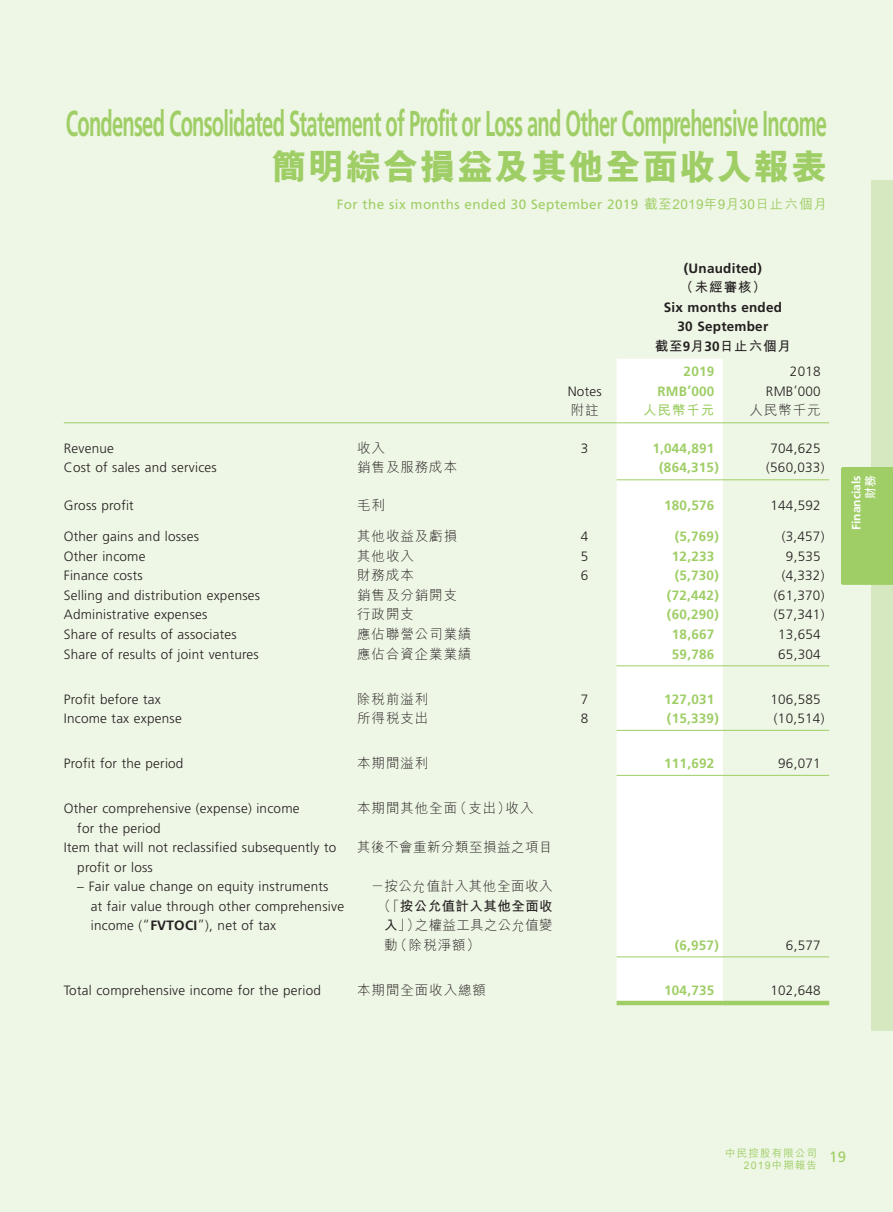
<style>
.page{position:relative;width:893px;height:1212px;background:#eef6e5}
.page>*{position:absolute;margin:0;border:0;box-sizing:border-box;transform-origin:0 0}
.t1{font:700 36px "Frutiger LT Std";letter-spacing:-.04em;color:#9fce66;scale:.56 1}
.t2{font:36px "M Hei HK Xbold E Ten B5 H";letter-spacing:.03em;color:#9fce66}
.t3{font:15px "Frutiger LT Std";color:#9fce66}
.t4{font:300 13.5px/19.5px "Frutiger LT Std";letter-spacing:.02em;color:#231f20}
.t5{font:700 13.5px "Frutiger LT Std";letter-spacing:.02em;color:#9fce66}
.t6{font:13.5px "M Hei HK Light E Ten B5 H";letter-spacing:.07em;color:#231f20}
.t7{font:13.5px "Frutiger LT Std";letter-spacing:.03em;color:#9fce66}
.t8{font:700 13.5px/19.5px "Frutiger LT Std";letter-spacing:.02em;color:#231f20;text-align:center}
.t9{font:13.5px "M Hei HK Bold E Ten B5 H";letter-spacing:.035em;color:#231f20}
.t10{font:13.5px/19.5px "M Hei HK Light E Ten B5 H";letter-spacing:.025em;color:#231f20}
.t11{font:13.5px "M Hei HK Light E Ten B5 H";letter-spacing:.04em;color:#231f20}
.t12{font:13.5px "M Hei HK Light E Ten B5 H";letter-spacing:.045em;color:#231f20}
.t13{font:13.5px "M Hei HK Bold E Ten B5 H";letter-spacing:.07em;color:#9fce66}
.t14{font:700 12px "Frutiger LT Std";color:#fff}
.t15{font:12px "M Hei HK Bold E Ten B5 H";color:#fff}
.t16{font:10.5px/12.6px "M Hei HK Medium E Ten B5 H";letter-spacing:.11em;color:#9fce66;text-align:right}
.s1{font-family:"M Hei HK Medium E Ten B5 H"}
.s2{font-family:"Frutiger LT Std";font-weight:700}
.s3{font-weight:700}
.s4{font-family:"M Hei HK Light E Ten B5 H"}
.s5{font-family:"M Hei HK Bold E Ten B5 H"}
</style>
<div class="page">
<div style="left:872px;top:181px;width:21px;height:850px;background:#d6e8bf"></div>
<div style="left:842px;top:468px;width:51px;height:116px;background:#9fce66"></div>
<hr style="left:842px;top:467px;width:51px;height:3px;background:#9fce66">
<hr style="left:842px;top:582px;width:51px;height:3px;background:#9fce66">
<div style="left:617px;top:359px;width:106px;height:642px;background:#fff"></div>
<hr style="left:64px;top:422px;width:293px;height:1px;background:#9fce66">
<hr style="left:357px;top:422px;width:196px;height:1px;background:#9fce66">
<hr style="left:553px;top:422px;width:64px;height:1px;background:#9fce66">
<hr style="left:617px;top:422px;width:106px;height:1px;background:#9fce66">
<hr style="left:723px;top:422px;width:106px;height:1px;background:#9fce66">
<hr style="left:617px;top:479px;width:106px;height:1px;background:#9fce66">
<hr style="left:723px;top:479px;width:106px;height:1px;background:#9fce66">
<hr style="left:617px;top:665px;width:106px;height:1px;background:#9fce66">
<hr style="left:723px;top:665px;width:106px;height:1px;background:#9fce66">
<hr style="left:617px;top:730px;width:106px;height:1px;background:#9fce66">
<hr style="left:723px;top:730px;width:106px;height:1px;background:#9fce66">
<hr style="left:617px;top:775px;width:106px;height:1px;background:#9fce66">
<hr style="left:723px;top:775px;width:106px;height:1px;background:#9fce66">
<hr style="left:617px;top:956px;width:106px;height:1px;background:#9fce66">
<hr style="left:723px;top:956px;width:106px;height:1px;background:#9fce66">
<hr style="left:617px;top:1001px;width:106px;height:4px;background:#9fce66">
<hr style="left:723px;top:1001px;width:106px;height:4px;background:#9fce66">
<h1 class="t1" style="left:66px;top:109px;width:1361px">Condensed Consolidated Statement of Profit or Loss and Other Comprehensive Income</h1>
<h1 class="t2" style="left:271px;top:153px;width:557px">簡明綜合損益及其他全面收入報表</h1>
<p class="t7" style="left:337px;top:199px;width:492px">For the six months ended 30 September 2019 <span class="s1">截至2019年9月30日止六個月</span></p>
<p class="t8" style="left:684px;top:259px;width:80px">(Unaudited)</p>
<p class="t9" style="left:680px;top:282px;width:88px">（未經審核）</p>
<p class="t8" style="left:664px;top:298px;width:120px">Six months ended<br>30 September</p>
<p class="t9" style="left:655px;top:341px;width:138px">截至<span class="s2">9</span>月<span class="s2">30</span>日止六個月</p>
<p class="t5" style="left:684px;top:366px;width:32px">2019</p>
<p class="t4" style="left:790px;top:363px;width:32px">2018</p>
<p class="t4" style="left:568px;top:383px;width:35px">Notes</p>
<p class="t5" style="left:657px;top:386px;width:58px">RMB’000</p>
<p class="t4" style="left:766px;top:383px;width:56px">RMB’000</p>
<p class="t6" style="left:571px;top:405px;width:29px">附註</p>
<p class="t13" style="left:643px;top:405px;width:73px">人民幣千元</p>
<p class="t6" style="left:749px;top:405px;width:73px">人民幣千元</p>
<p class="t4" style="left:64px;top:440px;width:52px">Revenue</p>
<p class="t6" style="left:357px;top:443px;width:29px">收入</p>
<p class="t4" style="left:581px;top:440px;width:9px">3</p>
<p class="t5" style="left:652px;top:443px;width:63px">1,044,891</p>
<p class="t4" style="left:770px;top:440px;width:52px">704,625</p>
<p class="t4" style="left:64px;top:459px;width:155px">Cost of sales and services</p>
<p class="t6" style="left:357px;top:462px;width:101px">銷售及服務成本</p>
<p class="t5" style="left:659px;top:462px;width:61px">(864,315)</p>
<p class="t4" style="left:766px;top:459px;width:60px">(560,033)</p>
<p class="t4" style="left:64px;top:497px;width:72px">Gross profit</p>
<p class="t6" style="left:357px;top:500px;width:29px">毛利</p>
<p class="t5" style="left:664px;top:500px;width:52px">180,576</p>
<p class="t4" style="left:770px;top:497px;width:52px">144,592</p>
<p class="t4" style="left:64px;top:528px;width:137px">Other gains and losses</p>
<p class="t6" style="left:357px;top:531px;width:101px">其他收益及虧損</p>
<p class="t4" style="left:581px;top:528px;width:9px">4</p>
<p class="t5" style="left:675px;top:531px;width:46px">(5,769)</p>
<p class="t4" style="left:782px;top:528px;width:44px">(3,457)</p>
<p class="t4" style="left:64px;top:548px;width:83px">Other income</p>
<p class="t6" style="left:357px;top:551px;width:58px">其他收入</p>
<p class="t4" style="left:581px;top:548px;width:9px">5</p>
<p class="t5" style="left:672px;top:551px;width:44px">12,233</p>
<p class="t4" style="left:786px;top:548px;width:36px">9,535</p>
<p class="t4" style="left:64px;top:567px;width:81px">Finance costs</p>
<p class="t6" style="left:357px;top:570px;width:58px">財務成本</p>
<p class="t4" style="left:581px;top:567px;width:9px">6</p>
<p class="t5" style="left:675px;top:570px;width:46px">(5,730)</p>
<p class="t4" style="left:782px;top:567px;width:44px">(4,332)</p>
<p class="t4" style="left:64px;top:587px;width:198px">Selling and distribution expenses</p>
<p class="t6" style="left:357px;top:590px;width:101px">銷售及分銷開支</p>
<p class="t5" style="left:667px;top:590px;width:53px">(72,442)</p>
<p class="t4" style="left:774px;top:587px;width:52px">(61,370)</p>
<p class="t4" style="left:64px;top:606px;width:145px">Administrative expenses</p>
<p class="t6" style="left:357px;top:609px;width:58px">行政開支</p>
<p class="t5" style="left:667px;top:609px;width:53px">(60,290)</p>
<p class="t4" style="left:774px;top:606px;width:52px">(57,341)</p>
<p class="t4" style="left:64px;top:626px;width:174px">Share of results of associates</p>
<p class="t6" style="left:357px;top:629px;width:116px">應佔聯營公司業績</p>
<p class="t5" style="left:672px;top:629px;width:44px">18,667</p>
<p class="t4" style="left:778px;top:626px;width:44px">13,654</p>
<p class="t4" style="left:64px;top:645px;width:197px">Share of results of joint ventures</p>
<p class="t6" style="left:357px;top:648px;width:116px">應佔合資企業業績</p>
<p class="t5" style="left:672px;top:648px;width:44px">59,786</p>
<p class="t4" style="left:778px;top:645px;width:44px">65,304</p>
<p class="t4" style="left:64px;top:690px;width:99px">Profit before tax</p>
<p class="t6" style="left:357px;top:693px;width:73px">除稅前溢利</p>
<p class="t4" style="left:581px;top:690px;width:9px">7</p>
<p class="t5" style="left:664px;top:693px;width:52px">127,031</p>
<p class="t4" style="left:770px;top:690px;width:52px">106,585</p>
<p class="t4" style="left:64px;top:710px;width:120px">Income tax expense</p>
<p class="t6" style="left:357px;top:713px;width:73px">所得稅支出</p>
<p class="t4" style="left:581px;top:710px;width:9px">8</p>
<p class="t5" style="left:667px;top:713px;width:53px">(15,339)</p>
<p class="t4" style="left:774px;top:710px;width:52px">(10,514)</p>
<p class="t4" style="left:64px;top:755px;width:121px">Profit for the period</p>
<p class="t6" style="left:357px;top:758px;width:73px">本期間溢利</p>
<p class="t5" style="left:664px;top:758px;width:52px">111,692</p>
<p class="t4" style="left:778px;top:755px;width:44px">96,071</p>
<p class="t4" style="left:77px;top:800px;width:224px;text-indent:-13px">Other comprehensive (expense) income for the period</p>
<p class="t6" style="left:357px;top:803px;width:178px">本期間其他全面（支出）收入</p>
<p class="t4" style="left:77px;top:839px;width:261px;text-indent:-13px">Item that will not reclassified subsequently to profit or loss</p>
<p class="t11" style="left:357px;top:842px;width:197px">其後不會重新分類至損益之項目</p>
<p class="t4" style="left:91px;top:878px;width:255px;text-indent:-13px">– Fair value change on equity instruments<br>at fair value through other comprehensive income (“<span class="s3">FVTOCI</span>”), net of tax</p>
<p class="t12" style="left:371px;top:881px;width:184px">－按公允值計入其他全面收入</p>
<p class="t9" style="left:377px;top:900px;width:177px"><span class="s4">（「</span>按公允值計入其他全面收</p>
<p class="t10" style="left:384px;top:917px;width:170px"><span class="s5">入</span>」）之權益工具之公允值變動（除稅淨額）</p>
<p class="t5" style="left:675px;top:939px;width:46px">(6,957)</p>
<p class="t4" style="left:786px;top:936px;width:36px">6,577</p>
<p class="t4" style="left:64px;top:981px;width:259px">Total comprehensive income for the period</p>
<p class="t6" style="left:357px;top:984px;width:130px">本期間全面收入總額</p>
<p class="t5" style="left:664px;top:984px;width:52px">104,735</p>
<p class="t4" style="left:770px;top:981px;width:52px">102,648</p>
<p class="t14" style="left:851px;top:530px;width:56px;rotate:-90deg">Financials</p>
<p class="t15" style="left:866px;top:499px;width:25px;rotate:-90deg">財務</p>
<p class="t16" style="left:725px;top:1148px;width:93px">中民控股有限公司<br>2019中期報告</p>
<p class="t3" style="left:829px;top:1151px;width:19px">19</p>
</div>
